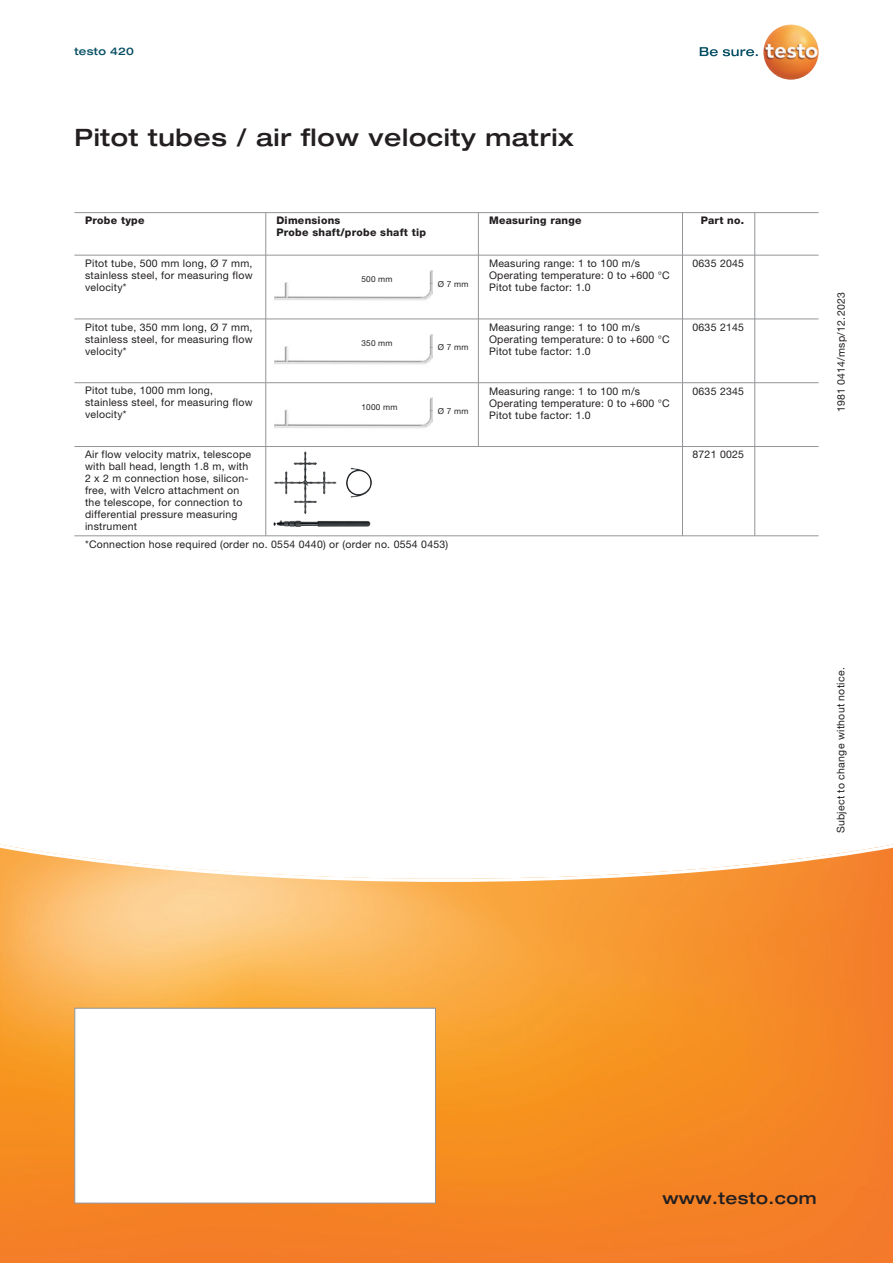
<style>
.page{position:relative;width:893px;height:1263px;background:#fff}
.page>*{position:absolute;margin:0;border:0;box-sizing:border-box;transform-origin:0 0}
.t1{font:500 expanded 24px "Helvetica Neue LTW1 G";letter-spacing:.025em;color:#231f20}
.t2{font:500 expanded 16.5px "Helvetica Neue LTW1 G";letter-spacing:.025em;color:#231f20}
.t3{font:10.5px/12px "Helvetica Neue LTW1 G";letter-spacing:.025em;color:#231f20}
.t4{font:800 10.5px "Helvetica Neue LTW1 G";letter-spacing:.025em;color:#231f20}
.t5{font:500 expanded 10.5px "Helvetica Neue LTW1 G";letter-spacing:.025em;color:#074f64}
.t6{font:8.25px "Helvetica Neue LTW1 G";letter-spacing:.025em;color:#231f20}
</style>
<div class="page">
<svg style="left:0;top:844px;width:893px;height:419px;background:#f79e46"></svg>
<svg style="left:700px;top:47px;width:58px;height:9px"></svg>
<img style="left:763px;top:24px;width:56px;height:56px;border-radius:28px">
<img style="left:274px;top:270px;width:158px;height:31px">
<img style="left:274px;top:334px;width:158px;height:31px">
<img style="left:274px;top:397px;width:158px;height:31px">
<img style="left:291px;top:451px;width:14px;height:31px">
<div style="left:74px;top:1008px;width:362px;height:195px;background:#fff;border:1px solid #939598"></div>
<hr style="left:74px;top:212px;width:745px;height:1px;background:#939598">
<hr style="left:74px;top:255px;width:745px;height:1px;background:#939598">
<hr style="left:265px;top:213px;width:1px;height:42px;background:#939598">
<hr style="left:478px;top:213px;width:1px;height:42px;background:#939598">
<hr style="left:754px;top:213px;width:1px;height:42px;background:#939598">
<hr style="left:682px;top:213px;width:1px;height:42px;background:#939598">
<hr style="left:74px;top:319px;width:745px;height:1px;background:#939598">
<hr style="left:74px;top:382px;width:745px;height:1px;background:#939598">
<hr style="left:74px;top:446px;width:745px;height:1px;background:#939598">
<hr style="left:265px;top:255px;width:1px;height:64px;background:#939598">
<hr style="left:265px;top:319px;width:1px;height:64px;background:#939598">
<hr style="left:265px;top:383px;width:1px;height:63px;background:#939598">
<hr style="left:478px;top:255px;width:1px;height:64px;background:#939598">
<hr style="left:478px;top:319px;width:1px;height:64px;background:#939598">
<hr style="left:478px;top:383px;width:1px;height:63px;background:#939598">
<hr style="left:754px;top:255px;width:1px;height:64px;background:#939598">
<hr style="left:754px;top:319px;width:1px;height:64px;background:#939598">
<hr style="left:754px;top:383px;width:1px;height:63px;background:#939598">
<hr style="left:682px;top:255px;width:1px;height:64px;background:#939598">
<hr style="left:682px;top:319px;width:1px;height:64px;background:#939598">
<hr style="left:682px;top:383px;width:1px;height:63px;background:#939598">
<hr style="left:74px;top:535px;width:745px;height:1px;background:#939598">
<hr style="left:265px;top:446px;width:1px;height:90px;background:#939598">
<hr style="left:682px;top:446px;width:1px;height:90px;background:#939598">
<hr style="left:754px;top:446px;width:1px;height:90px;background:#939598">
<p class="t5" style="left:74px;top:44px;width:61px">testo 420</p>
<h1 class="t1" style="left:74px;top:122px;width:501px">Pitot tubes / air flow velocity matrix</h1>
<p class="t4" style="left:85px;top:214px;width:61px">Probe type</p>
<p class="t4" style="left:276px;top:214px;width:66px">Dimensions</p>
<p class="t4" style="left:489px;top:214px;width:94px">Measuring range</p>
<p class="t4" style="left:276px;top:226px;width:151px">Probe shaft/probe shaft tip</p>
<p class="t3" style="left:85px;top:257px;width:169px;text-align:justify">Pitot tube, 500 mm long, Ø 7 mm, stainless steel, for measuring flow velocity*</p>
<p class="t3" style="left:85px;top:321px;width:169px;text-align:justify">Pitot tube, 350 mm long, Ø 7 mm, stainless steel, for measuring flow velocity*</p>
<p class="t3" style="left:85px;top:385px;width:169px">Pitot tube, 1000 mm long, stainless steel, for measuring flow velocity*</p>
<p class="t6" style="left:361px;top:274px;width:33px">500 mm</p>
<p class="t6" style="left:361px;top:338px;width:33px">350 mm</p>
<p class="t6" style="left:361px;top:402px;width:37px">1000 mm</p>
<p class="t6" style="left:438px;top:278px;width:32px">Ø 7 mm</p>
<p class="t6" style="left:438px;top:342px;width:32px">Ø 7 mm</p>
<p class="t6" style="left:438px;top:406px;width:32px">Ø 7 mm</p>
<p class="t3" style="left:489px;top:257px;width:182px">Measuring range: 1 to 100 m/s<br>Operating temperature: 0 to +600 °C<br>Pitot tube factor: 1.0</p>
<p class="t3" style="left:489px;top:321px;width:182px">Measuring range: 1 to 100 m/s<br>Operating temperature: 0 to +600 °C<br>Pitot tube factor: 1.0</p>
<p class="t3" style="left:489px;top:385px;width:182px">Measuring range: 1 to 100 m/s<br>Operating temperature: 0 to +600 °C<br>Pitot tube factor: 1.0</p>
<p class="t4" style="left:701px;top:214px;width:45px">Part no.</p>
<p class="t3" style="left:692px;top:257px;width:53px">0635 2045</p>
<p class="t3" style="left:692px;top:321px;width:53px">0635 2145</p>
<p class="t3" style="left:692px;top:385px;width:53px">0635 2345</p>
<p class="t3" style="left:85px;top:448px;width:168px">Air flow velocity matrix, telescope with ball head, length 1.8 m, with<br>2 x 2 m connection hose, silicon&shy;free, with Velcro attachment on the telescope, for connection to differential pressure measuring instrument</p>
<p class="t3" style="left:692px;top:448px;width:53px">8721 0025</p>
<p class="t3" style="left:85px;top:538px;width:365px">*Connection hose required (order no. 0554 0440) or (order no. 0554 0453)</p>
<p class="t3" style="left:835px;top:412px;width:122px;rotate:-90deg">1981 0414/msp/12.2023</p>
<p class="t3" style="left:835px;top:833px;width:168px;rotate:-90deg">Subject to change without notice.</p>
<h2 class="t2" style="left:662px;top:1187px;width:156px">www.testo.com</h2>
</div>
